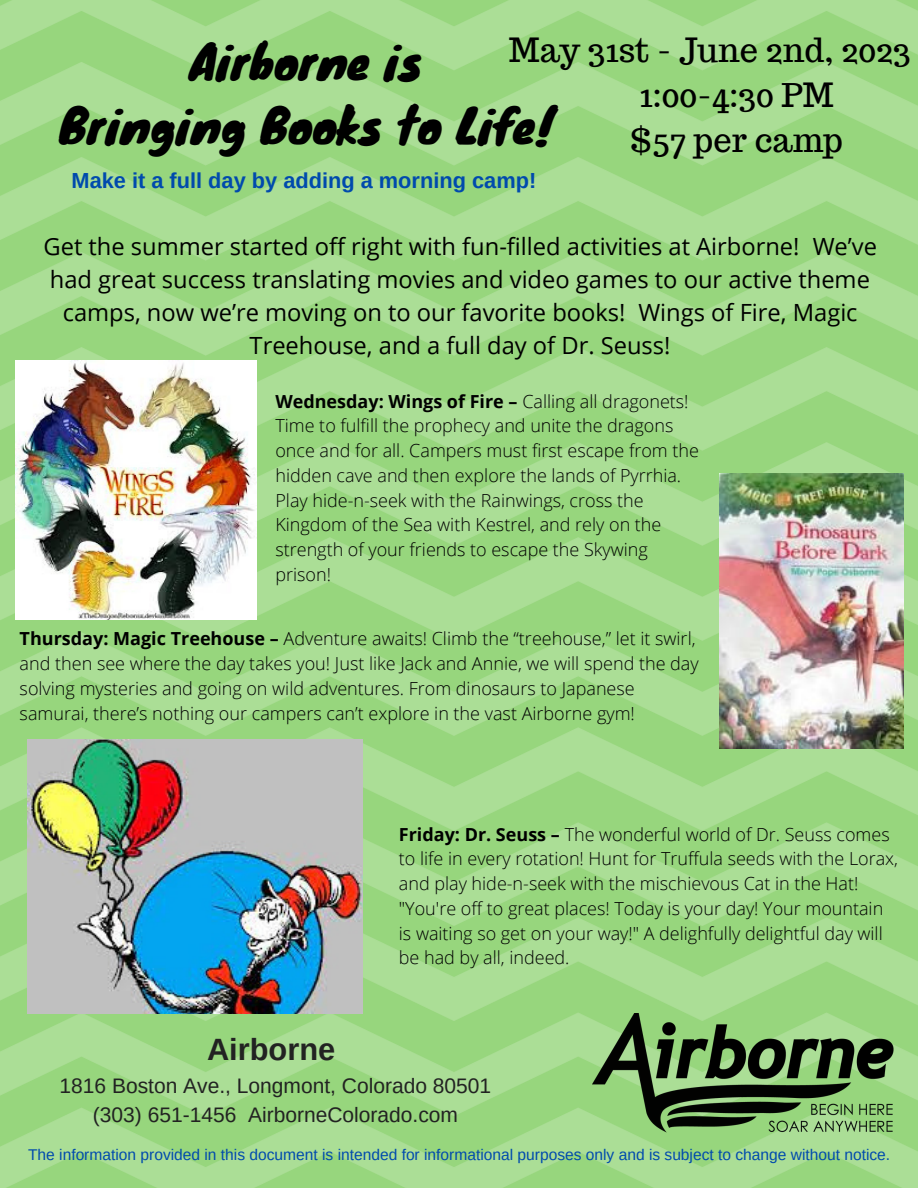
<style>
.page{position:relative;width:918px;height:1188px;background:#fff}
.page>*{position:absolute;margin:0;border:0;box-sizing:border-box;transform-origin:0 0}
.t1{font:46.5px/64.8px "Knewave";color:#000;text-align:center}
.t2{font:32.7px/45px "Trocchi";color:#000}
.t3{font:700 30.75px "Arimo";color:#222}
.t4{font:23.7px/33.2px "Open Sans";color:#000;text-align:center}
.t5{font:700 21.75px "Arimo";color:#004aad}
.t6{font:21px/29.2px "Arimo";color:#222;text-align:center}
.t7{font:300 18px/24.8px "Open Sans";color:#000}
.t8{font:15.6px "Arimo";color:#004aad}
.s1{font-weight:700}
</style>
<div class="page">
<img style="left:0;top:0;width:918px;height:1188px">
<img style="left:15px;top:360px;width:241px;height:259px">
<img style="left:28px;top:740px;width:335px;height:273px">
<img style="left:720px;top:474px;width:183px;height:274px">
<img style="left:593px;top:1014px;width:301px;height:120px">
<h2 class="t2" style="left:630px;top:28px;width:282px;text-indent:-121px">May 31st - June 2nd, 2023<br>1:00-4:30 PM<br>$57 per camp</h2>
<p class="t5" style="left:72px;top:168px;width:466px">Make it a full day by adding a morning camp!</p>
<h1 class="t1" style="left:60px;top:27px;width:495px">Airborne is<br>Bringing Books to Life!</h1>
<p class="t4" style="left:43px;top:229px;width:835px">Get the summer started off right with fun-filled activities at Airborne! We’ve had great success translating movies and video games to our active theme camps, now we’re moving on to our favorite books! Wings of Fire, Magic Treehouse, and a full day of Dr. Seuss!</p>
<p class="t7" style="left:275px;top:388px;width:425px"><span class="s1">Wednesday: Wings of Fire –</span> Calling all dragonets!<br>Time to fulfill the prophecy and unite the dragons once and for all. Campers must first escape from the hidden cave and then explore the lands of Pyrrhia.<br>Play hide-n-seek with the Rainwings, cross the Kingdom of the Sea with Kestrel, and rely on the strength of your friends to escape the Skywing prison!</p>
<p class="t7" style="left:20px;top:626px;width:681px"><span class="s1">Thursday: Magic Treehouse –</span> Adventure awaits! Climb the “treehouse,” let it swirl, and then see where the day takes you! Just like Jack and Annie, we will spend the day solving mysteries and going on wild adventures. From dinosaurs to Japanese samurai, there’s nothing our campers can’t explore in the vast Airborne gym!</p>
<p class="t7" style="left:399px;top:821px;width:501px"><span class="s1">Friday: Dr. Seuss –</span> The wonderful world of Dr. Seuss comes to life in every rotation! Hunt for Truffula seeds with the Lorax, and play hide-n-seek with the mischievous Cat in the Hat! "You're off to great places! Today is your day! Your mountain is waiting so get on your way!" A delighfully delightful day will be had by all, indeed.</p>
<h3 class="t3" style="left:207px;top:1032px;width:130px">Airborne</h3>
<p class="t6" style="left:60px;top:1071px;width:433px">1816 Boston Ave., Longmont, Colorado 80501 (303) 651-1456 AirborneColorado.com</p>
<p class="t8" style="left:28px;top:1146px;width:864px">The information provided in this document is intended for informational purposes only and is subject to change without notice.</p>
</div>
